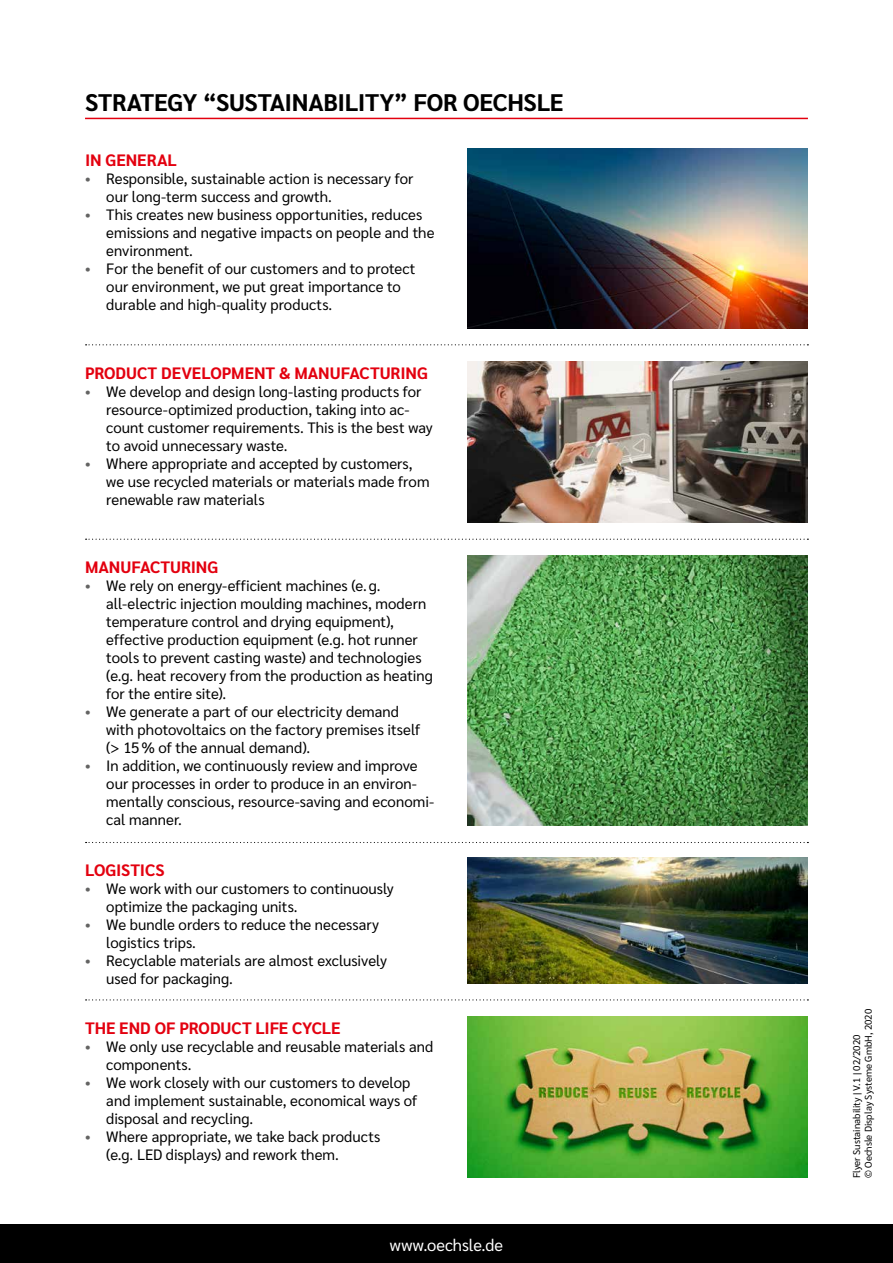
<style>
.page{position:relative;width:893px;height:1263px;background:#fff}
.page>*{position:absolute;margin:0;border:0;box-sizing:border-box;transform-origin:0 0}
.t1{font:700 24px "Sarabun";letter-spacing:-.015em;color:#000}
.t2{font:700 16.5px "Sarabun";letter-spacing:-.005em;color:#e3000f}
.t3{font:16.5px "Sarabun";letter-spacing:.005em;color:#fff}
.t4{font:15px/18px "Sarabun";letter-spacing:.005em;color:#000}
.t5{font:9.75px/11.7px "Sarabun";color:#000}
.s1{color:#636362}
</style>
<div class="page">
<div style="left:0;top:1225px;width:893px;height:38px;background:#000"></div>
<img style="left:468px;top:149px;width:340px;height:179px">
<img style="left:468px;top:555px;width:340px;height:270px">
<img style="left:468px;top:361px;width:340px;height:161px">
<img style="left:468px;top:1016px;width:340px;height:162px">
<img style="left:468px;top:858px;width:340px;height:125px">
<hr style="left:85px;top:118px;width:723px;height:1px;background:#e3000f">
<svg style="left:86px;top:344px;width:722px;height:1px"></svg>
<svg style="left:86px;top:539px;width:722px;height:1px"></svg>
<svg style="left:86px;top:842px;width:722px;height:1px"></svg>
<svg style="left:86px;top:999px;width:722px;height:1px"></svg>
<h1 class="t1" style="left:85px;top:88px;width:480px">STRATEGY “SUSTAINABILITY” FOR OECHSLE</h1>
<p class="t2" style="left:85px;top:151px;width:93px">IN GENERAL</p>
<p class="t4" style="left:106px;top:170px;width:309px;text-indent:-21px"><span class="s1">•</span> Responsible, sustainable action is necessary for our long-term success and growth.</p>
<p class="t4" style="left:106px;top:206px;width:330px;text-indent:-21px"><span class="s1">•</span> This creates new business opportunities, reduces emissions and negative impacts on people and the environment.</p>
<p class="t4" style="left:106px;top:260px;width:311px;text-indent:-21px"><span class="s1">•</span> For the benefit of our customers and to protect our environment, we put great importance to durable and high-quality products.</p>
<p class="t2" style="left:85px;top:363px;width:344px">PRODUCT DEVELOPMENT &amp; MANUFACTURING</p>
<p class="t4" style="left:106px;top:383px;width:328px;text-indent:-21px"><span class="s1">•</span> We develop and design long-lasting products for resource-optimized production, taking into ac&shy;count customer requirements. This is the best way to avoid unnecessary waste.</p>
<p class="t4" style="left:106px;top:455px;width:325px;text-indent:-21px"><span class="s1">•</span> Where appropriate and accepted by customers, we use recycled materials or materials made from renewable raw materials</p>
<p class="t2" style="left:85px;top:558px;width:135px">MANUFACTURING</p>
<p class="t4" style="left:106px;top:577px;width:328px;text-indent:-21px"><span class="s1">•</span> We rely on energy-efficient machines (e.g. all-electric injection moulding machines, modern temperature control and drying equipment), effective production equipment (e.g. hot runner tools to prevent casting waste) and technologies (e.g. heat recovery from the production as heating for the entire site).</p>
<p class="t4" style="left:106px;top:703px;width:315px;text-indent:-21px"><span class="s1">•</span> We generate a part of our electricity demand with photovoltaics on the factory premises itself (&gt; 15% of the annual demand).</p>
<p class="t4" style="left:106px;top:757px;width:329px;text-indent:-21px"><span class="s1">•</span> In addition, we continuously review and improve our processes in order to produce in an environ&shy;mentally conscious, resource-saving and economi&shy;cal manner.</p>
<p class="t2" style="left:85px;top:860px;width:81px">LOGISTICS</p>
<p class="t4" style="left:106px;top:879px;width:289px;text-indent:-21px"><span class="s1">•</span> We work with our customers to continuously optimize the packaging units.</p>
<p class="t4" style="left:106px;top:915px;width:274px;text-indent:-21px"><span class="s1">•</span> We bundle orders to reduce the necessary logistics trips.</p>
<p class="t4" style="left:106px;top:951px;width:282px;text-indent:-21px"><span class="s1">•</span> Recyclable materials are almost exclusively used for packaging.</p>
<p class="t2" style="left:85px;top:1018px;width:257px">THE END OF PRODUCT LIFE CYCLE</p>
<p class="t4" style="left:106px;top:1038px;width:328px;text-indent:-21px"><span class="s1">•</span> We only use recyclable and reusable materials and components.</p>
<p class="t4" style="left:106px;top:1074px;width:312px;text-indent:-21px"><span class="s1">•</span> We work closely with our customers to develop and implement sustainable, economical ways of disposal and recycling.</p>
<p class="t4" style="left:106px;top:1128px;width:276px;text-indent:-21px"><span class="s1">•</span> Where appropriate, we take back products (e.g. LED displays) and rework them.</p>
<p class="t3" style="left:390px;top:1235px;width:115px">www.oechsle.de</p>
<p class="t5" style="left:851px;top:1178px;width:170px;rotate:-90deg">Flyer Sustainability | V.1 | 02/2020<br>© Oechsle Display Systeme GmbH, 2020</p>
</div>
